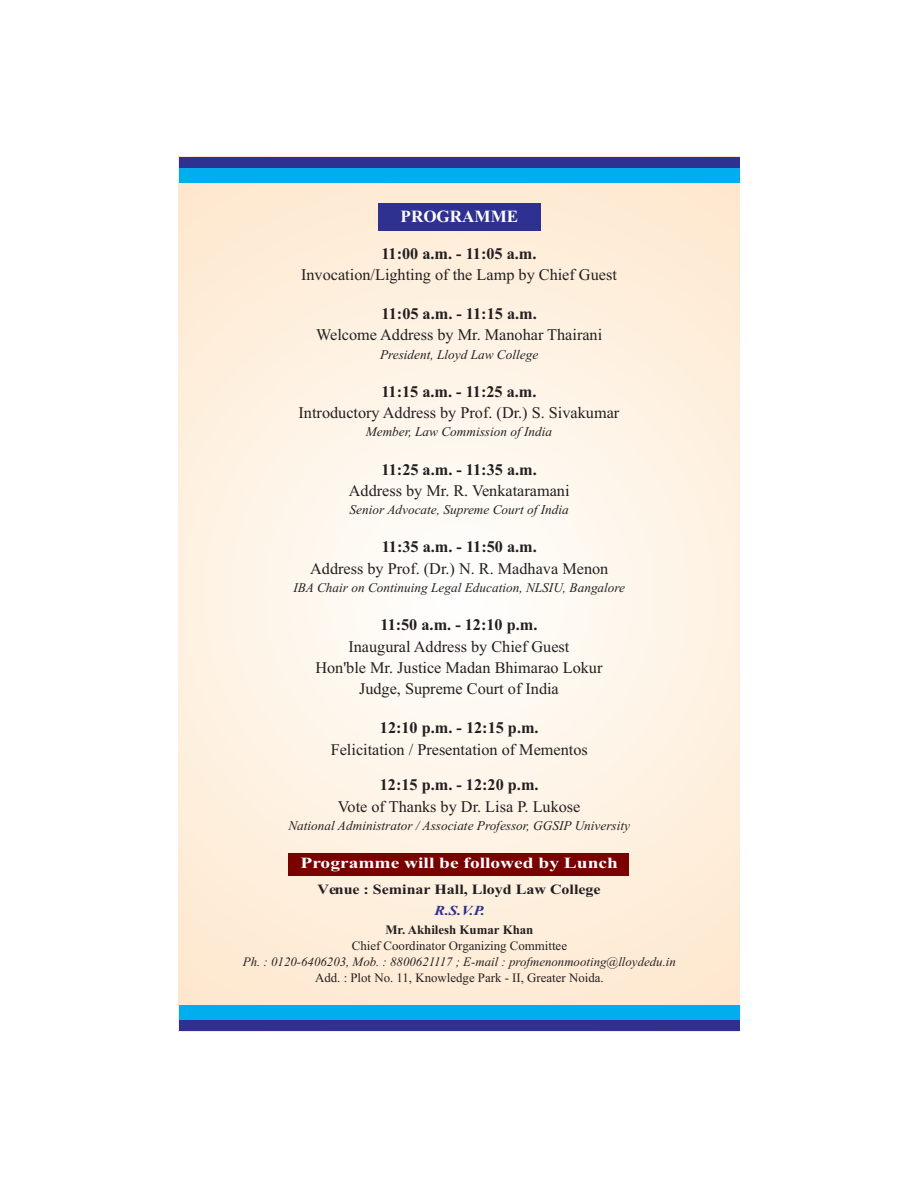
<style>
.page{position:relative;width:918px;height:1188px;background:#fff}
.page>*{position:absolute;margin:0;border:0;box-sizing:border-box;transform-origin:0 0}
.t1{font:700 17.1px "Times New Roman";color:#fff}
.t2{font:16.2px/21.3px "Times New Roman";color:#231f20;text-align:center}
.t3{font:700 16.2px "Times New Roman";color:#231f20}
.t4{font:700 15.6px "Times New Roman";color:#fff;scale:1.25 1}
.t5{font:700 14.1px "Times New Roman";color:#231f20;scale:1.13 1}
.t6{font:italic 700 13.8px "Times New Roman";color:#2e3092;scale:1.13 1}
.t7{font:italic 13.35px "Times New Roman";color:#231f20}
.t8{font:12.9px "Times New Roman";color:#231f20}
.t9{font:italic 12.9px "Times New Roman";color:#231f20}
.t10{font:700 12.9px "Times New Roman";color:#231f20}
</style>
<div class="page">
<svg style="left:179px;top:183px;width:560px;height:822px"></svg>
<div style="left:179px;top:157px;width:560px;height:15px;background:#2e3092"></div>
<div style="left:179px;top:168px;width:560px;height:15px;background:#00aeef"></div>
<div style="left:179px;top:1016px;width:560px;height:15px;background:#2e3092"></div>
<div style="left:179px;top:1005px;width:560px;height:15px;background:#00aeef"></div>
<div style="left:378px;top:203px;width:162px;height:28px;background:#2e3092"></div>
<div style="left:289px;top:853px;width:340px;height:22px;background:#790100"></div>
<p class="t1" style="left:401px;top:211px;width:119px">PROGRAMME</p>
<p class="t3" style="left:381px;top:248px;width:157px">11:00 a.m. - 11:05 a.m.</p>
<p class="t2" style="left:301px;top:266px;width:317px">Invocation/Lighting of the Lamp by Chief Guest</p>
<p class="t3" style="left:382px;top:308px;width:157px">11:05 a.m. - 11:15 a.m.</p>
<p class="t2" style="left:316px;top:326px;width:288px">Welcome Address by Mr. Manohar Thairani</p>
<p class="t7" style="left:380px;top:349px;width:160px">President, Lloyd Law College</p>
<p class="t3" style="left:381px;top:386px;width:157px">11:15 a.m. - 11:25 a.m.</p>
<p class="t2" style="left:299px;top:404px;width:322px">Introductory Address by Prof. (Dr.) S. Sivakumar</p>
<p class="t7" style="left:366px;top:427px;width:188px">Member, Law Commission of India</p>
<p class="t3" style="left:382px;top:464px;width:157px">11:25 a.m. - 11:35 a.m.</p>
<p class="t2" style="left:349px;top:482px;width:222px">Address by Mr. R. Venkataramani</p>
<p class="t7" style="left:350px;top:505px;width:221px">Senior Advocate, Supreme Court of India</p>
<p class="t3" style="left:382px;top:541px;width:157px">11:35 a.m. - 11:50 a.m.</p>
<p class="t2" style="left:310px;top:559px;width:300px">Address by Prof. (Dr.) N. R. Madhava Menon</p>
<p class="t7" style="left:293px;top:583px;width:333px">IBA Chair on Continuing Legal Education, NLSIU, Bangalore</p>
<p class="t3" style="left:380px;top:619px;width:158px">11:50 a.m. - 12:10 p.m.</p>
<p class="t2" style="left:315px;top:637px;width:289px">Inaugural Address by Chief Guest<br>Hon'ble Mr. Justice Madan Bhimarao Lokur<br>Judge, Supreme Court of India</p>
<p class="t3" style="left:380px;top:722px;width:160px">12:10 p.m. - 12:15 p.m.</p>
<p class="t2" style="left:331px;top:740px;width:259px">Felicitation / Presentation of Mementos</p>
<p class="t3" style="left:380px;top:779px;width:160px">12:15 p.m. - 12:20 p.m.</p>
<p class="t2" style="left:338px;top:797px;width:244px">Vote of Thanks by Dr. Lisa P. Lukose</p>
<p class="t7" style="left:288px;top:821px;width:343px">National Administrator / Associate Professor, GGSIP University</p>
<p class="t4" style="left:300px;top:857px;width:255px">Programme will be followed by Lunch</p>
<p class="t6" style="left:435px;top:902px;width:46px">R.S.V.P.</p>
<p class="t5" style="left:318px;top:884px;width:252px">Venue : Seminar Hall, Lloyd Law College</p>
<p class="t10" style="left:385px;top:926px;width:150px">Mr. Akhilesh Kumar Khan</p>
<p class="t8" style="left:352px;top:942px;width:217px">Chief Coordinator Organizing Committee</p>
<p class="t9" style="left:243px;top:958px;width:435px">Ph. : 0120-6406203, Mob. : 8800621117 ; E-mail : profmenonmooting@lloydedu.in</p>
<p class="t8" style="left:315px;top:974px;width:290px">Add. : Plot No. 11, Knowledge Park - II, Greater Noida.</p>
</div>
